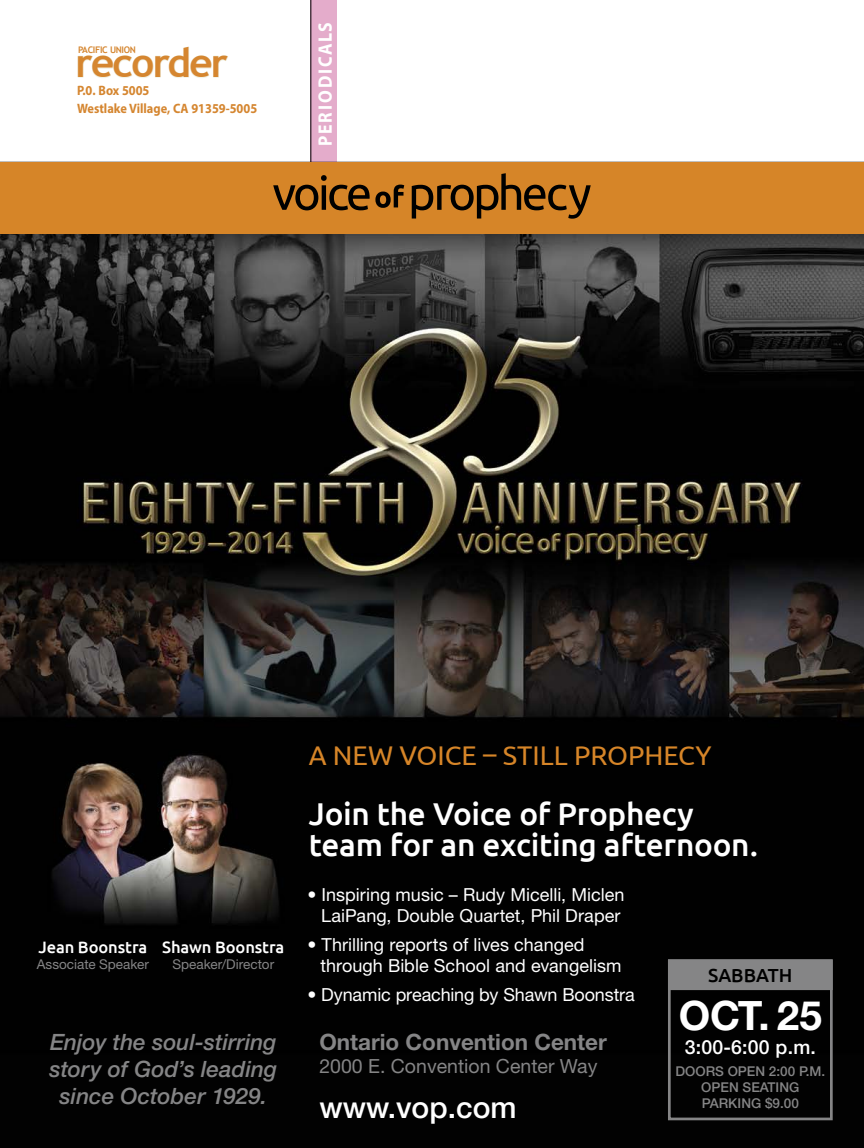
<style>
.page{position:relative;width:864px;height:1148px;background:#fff}
.page>*{position:absolute;margin:0;border:0;box-sizing:border-box;transform-origin:0 0}
.t1{font:700 40.5px "Helvetica Neue LT Std";color:#fff}
.t2{font:700 40.35px "Trebuchet MS";letter-spacing:-.04em;color:#d58630}
.t3{font:500 31.5px/31.5px "Ubuntu";letter-spacing:-.01em;color:#fff}
.t4{font:500 30px "Helvetica Neue LT Std";color:#fff}
.t5{font:27px "Ubuntu";color:#d68528}
.t6{font:italic 500 22.5px/27px "Helvetica Neue LT Std";color:#858586;text-align:center}
.t7{font:700 22.5px "Helvetica Neue LT Std";color:#858586}
.t8{font:19.5px "Helvetica Neue LT Std";color:#858586}
.t9{font:500 19.5px "Helvetica Neue LT Std";color:#fff}
.Sunset_Dates{font:700 19.5px "Myriad Pro";letter-spacing:.11em;color:#fff;scale:.91 1}
.t10{font:500 18.9px "Ubuntu";color:#000}
.t11{font:18px/21.6px "Helvetica Neue LT Std";color:#fff;text-align:center}
.t12{font:500 16.5px "Ubuntu";letter-spacing:-.005em;color:#fff}
.Sunset_Dates-2{font:700 13.65px "Myriad Pro";color:#d58630;scale:.91 1}
.t13{font:500 13.5px/16.2px "Helvetica Neue LT Std";color:#858586;text-align:center}
.t14{font:13.5px "Helvetica Neue LT Std";color:#858586}
.t15{font:700 9.15px "Trebuchet MS";letter-spacing:-.04em;color:#d58630}
</style>
<div class="page">
<div style="left:311px;top:0;width:26px;height:162px;background:#e4accb"></div>
<hr style="left:310px;top:0;width:1px;height:162px;background:#000">
<svg style="left:77px;top:47px;width:151px;height:31px"></svg>
<img style="left:0;top:234px;width:864px;height:914px">
<div style="left:0;top:162px;width:864px;height:72px;background:#d68528"></div>
<div style="left:668px;top:959px;width:165px;height:161px;border:3px solid #858586"></div>
<div style="left:669px;top:960px;width:162px;height:28px;background:#858586"></div>
<div style="left:668px;top:959px;width:165px;height:31px;border:3px solid #858586"></div>
<svg style="left:273px;top:175px;width:131px;height:35px"></svg>
<svg style="left:412px;top:173px;width:179px;height:46px"></svg>
<p class="t15" style="left:78px;top:44px;width:59px">PACIFIC UNION</p>
<p class="t2" style="left:75px;top:38px;width:154px">recorder</p>
<p class="Sunset_Dates-2" style="left:77px;top:81px;width:81px">P.0. Box 5005</p>
<p class="Sunset_Dates-2" style="left:77px;top:100px;width:200px">Westlake Village, CA 91359-5005</p>
<p class="Sunset_Dates" style="left:312px;top:146px;width:138px;rotate:-90deg">PERIODICALS</p>
<p class="t12" style="left:38px;top:936px;width:110px">Jean Boonstra</p>
<p class="t14" style="left:37px;top:956px;width:114px">Associate Speaker</p>
<p class="t12" style="left:162px;top:936px;width:124px">Shawn Boonstra</p>
<p class="t14" style="left:172px;top:956px;width:103px">Speaker/Director</p>
<p class="t6" style="left:49px;top:1028px;width:229px">Enjoy the soul-stirring story of God’s leading since October 1929.</p>
<p class="t5" style="left:309px;top:739px;width:404px">A NEW VOICE – STILL PROPHECY</p>
<p class="t3" style="left:309px;top:796px;width:451px">Join the Voice of Prophecy team for an exciting afternoon.</p>
<p class="t11" style="left:307px;top:883px;width:319px">• Inspiring music – Rudy Micelli, Miclen<br>LaiPang, Double Quartet, Phil Draper</p>
<p class="t11" style="left:320px;top:933px;width:303px;text-align:left;text-indent:-13px">• Thrilling reports of lives changed through Bible School and evangelism</p>
<p class="t11" style="left:307px;top:983px;width:329px">• Dynamic preaching by Shawn Boonstra</p>
<p class="t7" style="left:319px;top:1027px;width:289px">Ontario Convention Center</p>
<p class="t8" style="left:319px;top:1054px;width:280px">2000 E. Convention Center Way</p>
<p class="t4" style="left:319px;top:1089px;width:199px">www.vop.com</p>
<p class="t10" style="left:708px;top:963px;width:86px">SABBATH</p>
<p class="t1" style="left:679px;top:990px;width:145px">OCT. 25</p>
<p class="t9" style="left:685px;top:1035px;width:133px">3:00-6:00 p.m.</p>
<p class="t13" style="left:675px;top:1062px;width:151px">DOORS OPEN 2:00 P.M.<br>OPEN SEATING<br>PARKING $9.00</p>
</div>
